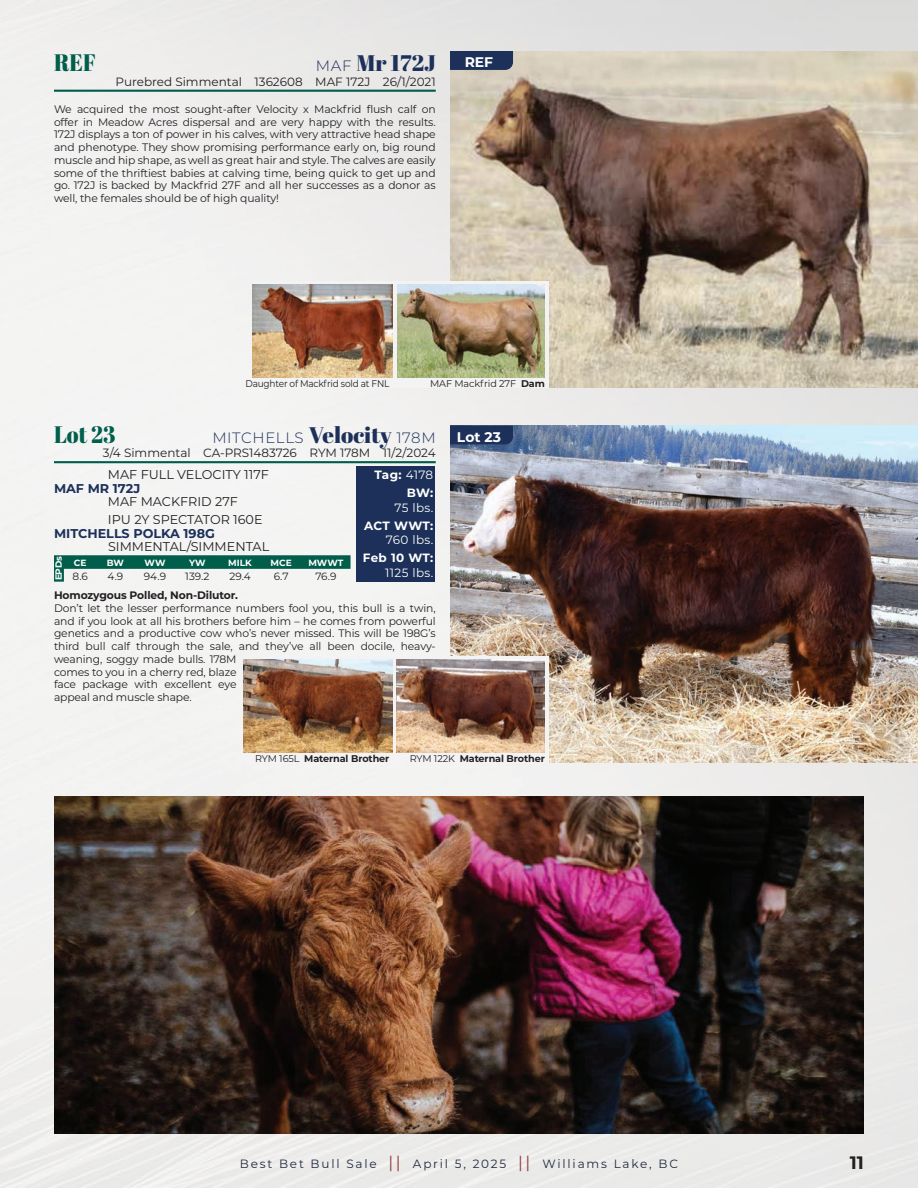
<style>
.page{position:relative;width:918px;height:1188px;background:#fff}
.page>*{position:absolute;margin:0;border:0;box-sizing:border-box;transform-origin:0 0}
.t1{font:23.85px "Abril Fatface";color:#005e4b;scale:.91 1}
.t2{font:22.5px "Abril Fatface";color:#1d3059}
.t3{font:700 18px "Montserrat";color:#231f20}
.t4{font:300 15px "Montserrat";letter-spacing:.04em;color:#1d3059}
.t5{font:700 13.95px "Montserrat";color:#fff}
.t6{font:12.75px "Montserrat";color:#231f20}
.t7{font:700 12.75px "Montserrat";color:#1d3059}
.Info_under_name{font:12px "Montserrat";color:#231f20}
.t8{font:12px "Montserrat";letter-spacing:.15em;color:#22293e}
.t9{font:700 12px/14.4px "Montserrat";letter-spacing:.025em;color:#fff;text-align:right}
.t10{font:12px "Montserrat";letter-spacing:.03em;color:#fff}
.t11{font:10.8px/12.8px "Montserrat";letter-spacing:-.01em;color:#231f20;text-align:justify}
.t12{font:700 10.8px "Montserrat";letter-spacing:-.01em;color:#231f20}
.t13{font:10.5px "Montserrat";color:#231f20}
.t14{font:700 9.75px "Montserrat";letter-spacing:-.01em;color:#231f20}
.t15{font:9.75px "Montserrat";letter-spacing:-.02em;color:#231f20;scale:.92 1}
.t16{font:9.75px "Montserrat";letter-spacing:-.02em;color:#231f20}
.t17{font:700 9px "Montserrat";color:#fff}
.s1{font-family:"Montserrat";font-weight:300;font-size:15px}
.s2{font-weight:700}
.s3{font-family:"Abril Fatface";font-weight:400;font-size:22.5px}
.s4{font-weight:400}
.s5{font-size:16.5px;color:#94393a}
</style>
<div class="page">
<img style="left:0;top:0;width:918px;height:1188px">
<img style="left:450px;top:51px;width:468px;height:337px">
<svg style="left:450px;top:51px;width:63px;height:19px"></svg>
<img style="left:450px;top:425px;width:468px;height:337px">
<svg style="left:450px;top:425px;width:63px;height:19px"></svg>
<div style="left:356px;top:466px;width:79px;height:116px;background:#1d3059"></div>
<hr style="left:54px;top:461px;width:382px;height:2px;background:#005e4b">
<svg style="left:54px;top:555px;width:297px;height:27px"></svg>
<div style="left:396px;top:656px;width:153px;height:107px;background:#f3f3f3"></div>
<img style="left:396px;top:660px;width:149px;height:93px">
<div style="left:396px;top:281px;width:153px;height:107px;background:#f3f3f3"></div>
<img style="left:397px;top:285px;width:148px;height:93px">
<div style="left:252px;top:281px;width:144px;height:107px;background:#f3f3f3"></div>
<img style="left:252px;top:285px;width:140px;height:93px">
<div style="left:243px;top:656px;width:153px;height:107px;background:#f3f3f3"></div>
<img style="left:243px;top:660px;width:149px;height:93px">
<hr style="left:54px;top:90px;width:382px;height:2px;background:#005e4b">
<img style="left:54px;top:797px;width:810px;height:337px">
<p class="t1" style="left:54px;top:46px;width:48px">REF</p>
<p class="t2" style="left:316px;top:48px;width:121px"><span class="s1">MAF</span> Mr 172J</p>
<p class="Info_under_name" style="left:115px;top:73px;width:322px">Purebred Simmental 1362608 MAF 172J 26/1/2021</p>
<p class="t11" style="left:54px;top:102px;width:383px">We acquired the most sought-after Velocity x Mackfrid flush calf on offer in Meadow Acres dispersal and are very happy with the results.<br>172J displays a ton of power in his calves, with very attractive head shape and phenotype. They show promising performance early on, big round muscle and hip shape, as well as great hair and style. The calves are easily some of the thriftiest babies at calving time, being quick to get up and go. 172J is backed by Mackfrid 27F and all her successes as a donor as well, the females should be of high quality!</p>
<p class="t5" style="left:465px;top:52px;width:30px">REF</p>
<p class="t15" style="left:245px;top:377px;width:158px">Daughter of Mackfrid sold at FNL</p>
<p class="t16" style="left:430px;top:377px;width:116px">MAF Mackfrid 27F <span class="s2">Dam</span></p>
<p class="t1" style="left:54px;top:418px;width:69px">Lot 23</p>
<p class="t4" style="left:212px;top:427px;width:225px">MITCHELLS <span class="s3">Velocity</span> 178M</p>
<p class="Info_under_name" style="left:103px;top:445px;width:334px">3/4 Simmental CA-PRS1483726 RYM 178M 11/2/2024</p>
<p class="t6" style="left:108px;top:466px;width:163px">MAF FULL VELOCITY 117F</p>
<p class="t7" style="left:54px;top:479px;width:88px">MAF MR 172J</p>
<p class="t6" style="left:108px;top:493px;width:131px">MAF MACKFRID 27F</p>
<p class="t6" style="left:108px;top:511px;width:156px">IPU 2Y SPECTATOR 160E</p>
<p class="t7" style="left:54px;top:524px;width:162px">MITCHELLS POLKA 198G</p>
<p class="t6" style="left:108px;top:538px;width:163px">SIMMENTAL/SIMMENTAL</p>
<p class="t17" style="left:52px;top:580px;width:25px;rotate:-90deg">EPDs</p>
<p class="t17" style="left:74px;top:557px;width:14px">CE</p>
<p class="t17" style="left:107px;top:557px;width:19px">BW</p>
<p class="t17" style="left:145px;top:557px;width:22px">WW</p>
<p class="t17" style="left:189px;top:557px;width:18px">YW</p>
<p class="t17" style="left:228px;top:557px;width:25px">MILK</p>
<p class="t17" style="left:271px;top:557px;width:23px">MCE</p>
<p class="t17" style="left:308px;top:557px;width:36px">MWWT</p>
<p class="t9" style="left:374px;top:467px;width:60px">Tag: <span class="s4">4178</span></p>
<p class="t9" style="left:407px;top:485px;width:28px">BW:</p>
<p class="t10" style="left:395px;top:499px;width:40px">75 lbs.</p>
<p class="t9" style="left:364px;top:518px;width:71px">ACT WWT:</p>
<p class="t10" style="left:386px;top:532px;width:49px">760 lbs.</p>
<p class="t9" style="left:363px;top:550px;width:72px">Feb 10 WT:<br><span class="s4">1125 lbs.</span></p>
<p class="t13" style="left:73px;top:569px;width:17px">8.6</p>
<p class="t13" style="left:108px;top:569px;width:17px">4.9</p>
<p class="t13" style="left:144px;top:569px;width:24px">94.9</p>
<p class="t13" style="left:185px;top:569px;width:26px">139.2</p>
<p class="t13" style="left:229px;top:569px;width:23px">29.4</p>
<p class="t13" style="left:274px;top:569px;width:16px">6.7</p>
<p class="t13" style="left:315px;top:569px;width:23px">76.9</p>
<p class="t12" style="left:54px;top:587px;width:186px">Homozygous Polled, Non-Dilutor.</p>
<p class="t11" style="left:54px;top:601px;width:383px;text-align:left">Don’t let the lesser performance numbers fool you, this bull is a twin, and if you look at all his brothers before him – he comes from powerful genetics and a productive cow who’s never missed. This will be 198G’s third bull calf through the sale, and they’ve all been docile, heavy&shy;weaning, soggy made bulls. 178M<br>comes to you in a cherry red, blaze<br>face package with excellent eye<br>appeal and muscle shape.</p>
<p class="t5" style="left:457px;top:427px;width:46px">Lot 23</p>
<p class="t14" style="left:255px;top:752px;width:136px"><span class="s4">RYM 165L</span> Maternal Brother</p>
<p class="t14" style="left:410px;top:752px;width:137px"><span class="s4">RYM 122K</span> Maternal Brother</p>
<p class="t8" style="left:240px;top:1155px;width:440px">Best Bet Bull Sale <span class="s5">||</span> April 5, 2025 <span class="s5">||</span> Williams Lake, BC</p>
<h3 class="t3" style="left:850px;top:1149px;width:16px">11</h3>
</div>
